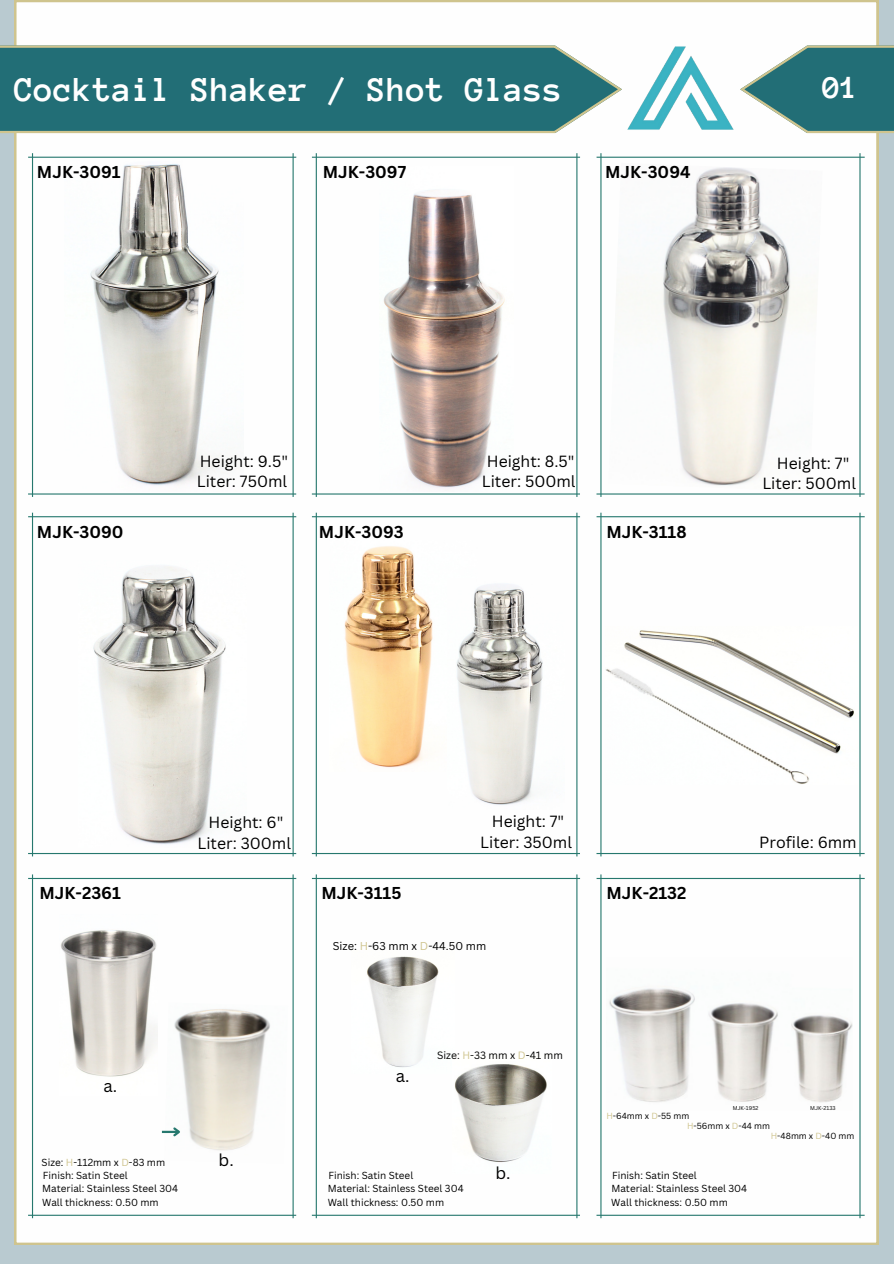
<style>
.page{position:relative;width:894px;height:1264px;background:#fff}
.page>*{position:absolute;margin:0;border:0;box-sizing:border-box;transform-origin:0 0}
.t1{font:700 35.85px "Anonymous Pro";color:#fff}
.t2{font:700 33px "Anonymous Pro";color:#fff}
.t3{font:700 16.8px "Canva Sans";color:#000}
.t4{font:16.8px "Canva Sans";color:#000}
.t5{font:15.75px "Canva Sans";color:#000}
.t6{font:11.1px "Canva Sans";color:#000}
.t7{font:10.35px "Canva Sans";color:#000}
.t8{font:9.9px "Canva Sans";color:#000}
.t9{font:8.7px "Canva Sans";color:#000}
.t10{font:5.4px "Canva Sans";color:#000}
.s1{color:#cfc48e}
</style>
<div class="page">
<div style="left:0;top:0;width:893px;height:1263px;background:#b9cad0"></div>
<div style="left:14px;top:0;width:864px;height:1244px;background:#fefefe"></div>
<svg style="left:0;top:45px;width:621px;height:88px"></svg>
<svg style="left:740px;top:45px;width:153px;height:88px"></svg>
<img style="left:626px;top:45px;width:109px;height:87px">
<hr style="left:28px;top:157px;width:268px;height:1px;background:#26786e">
<hr style="left:28px;top:516px;width:268px;height:1px;background:#26786e">
<hr style="left:28px;top:877px;width:268px;height:2px;background:#26786e">
<hr style="left:312px;top:157px;width:268px;height:1px;background:#26786e">
<hr style="left:312px;top:516px;width:268px;height:1px;background:#26786e">
<hr style="left:312px;top:877px;width:268px;height:2px;background:#26786e">
<hr style="left:596px;top:157px;width:268px;height:1px;background:#26786e">
<hr style="left:596px;top:516px;width:268px;height:1px;background:#26786e">
<hr style="left:596px;top:877px;width:268px;height:2px;background:#26786e">
<hr style="left:28px;top:493px;width:268px;height:1px;background:#26786e">
<hr style="left:28px;top:853px;width:268px;height:1px;background:#26786e">
<hr style="left:28px;top:1214px;width:268px;height:1px;background:#26786e">
<hr style="left:312px;top:493px;width:268px;height:1px;background:#26786e">
<hr style="left:312px;top:853px;width:268px;height:1px;background:#26786e">
<hr style="left:312px;top:1214px;width:268px;height:1px;background:#26786e">
<hr style="left:596px;top:493px;width:268px;height:1px;background:#26786e">
<hr style="left:596px;top:853px;width:268px;height:1px;background:#26786e">
<hr style="left:596px;top:1214px;width:268px;height:1px;background:#26786e">
<hr style="left:292px;top:153px;width:1px;height:344px;background:#26786e">
<hr style="left:292px;top:512px;width:1px;height:344px;background:#26786e">
<hr style="left:292px;top:874px;width:1px;height:344px;background:#26786e">
<hr style="left:576px;top:153px;width:1px;height:344px;background:#26786e">
<hr style="left:576px;top:512px;width:1px;height:344px;background:#26786e">
<hr style="left:576px;top:874px;width:1px;height:344px;background:#26786e">
<hr style="left:32px;top:153px;width:1px;height:344px;background:#26786e">
<hr style="left:32px;top:512px;width:1px;height:344px;background:#26786e">
<hr style="left:32px;top:874px;width:1px;height:344px;background:#26786e">
<hr style="left:315px;top:153px;width:2px;height:344px;background:#26786e">
<hr style="left:315px;top:512px;width:2px;height:344px;background:#26786e">
<hr style="left:315px;top:874px;width:2px;height:344px;background:#26786e">
<hr style="left:600px;top:153px;width:1px;height:344px;background:#26786e">
<hr style="left:600px;top:512px;width:1px;height:344px;background:#26786e">
<hr style="left:600px;top:874px;width:1px;height:344px;background:#26786e">
<hr style="left:859px;top:153px;width:1px;height:344px;background:#26786e">
<hr style="left:859px;top:512px;width:1px;height:344px;background:#26786e">
<hr style="left:859px;top:874px;width:1px;height:344px;background:#26786e">
<img style="left:64px;top:160px;width:179px;height:331px">
<img style="left:608px;top:163px;width:214px;height:328px">
<img style="left:379px;top:167px;width:134px;height:324px">
<img style="left:79px;top:560px;width:167px;height:287px">
<img style="left:329px;top:541px;width:148px;height:230px">
<img style="left:447px;top:578px;width:117px;height:231px">
<img style="left:60px;top:914px;width:97px;height:181px">
<img style="left:164px;top:1002px;width:124px;height:161px">
<svg style="left:162px;top:1125px;width:21px;height:13px"></svg>
<img style="left:351px;top:950px;width:103px;height:123px">
<img style="left:452px;top:1054px;width:99px;height:119px">
<img style="left:606px;top:957px;width:246px;height:153px">
<img style="left:605px;top:627px;width:252px;height:157px">
<h4 class="t1" style="left:14px;top:71px;width:550px">Cocktail Shaker / Shot Glass</h4>
<h3 class="t2" style="left:822px;top:71px;width:37px">01</h3>
<h4 class="t3" style="left:37px;top:160px;width:85px">MJK-3091</h4>
<p class="t3" style="left:322px;top:160px;width:85px">MJK-3097</p>
<p class="t3" style="left:605px;top:160px;width:87px">MJK-3094</p>
<h4 class="t3" style="left:37px;top:520px;width:88px">MJK-3090</h4>
<p class="t5" style="left:200px;top:450px;width:90px">Height: 9.5"</p>
<h4 class="t5" style="left:486px;top:450px;width:89px">Height: 8.5"</h4>
<h3 class="t5" style="left:197px;top:470px;width:92px">Liter: 750ml</h3>
<p class="t5" style="left:481px;top:470px;width:95px">Liter: 500ml</p>
<h4 class="t5" style="left:762px;top:472px;width:95px">Liter: 500ml</h4>
<p class="t5" style="left:776px;top:452px;width:74px">Height: 7"</p>
<p class="t3" style="left:319px;top:520px;width:86px">MJK-3093</p>
<h4 class="t3" style="left:606px;top:520px;width:82px">MJK-3118</h4>
<h3 class="t3" style="left:39px;top:880px;width:83px">MJK-2361</h3>
<h6 class="t4" style="left:103px;top:1073px;width:15px">a.</h6>
<h6 class="t5" style="left:208px;top:811px;width:76px">Height: 6"</h6>
<h4 class="t5" style="left:197px;top:832px;width:95px">Liter: 300ml</h4>
<h6 class="t5" style="left:491px;top:809px;width:74px">Height: 7"</h6>
<h4 class="t3" style="left:321px;top:880px;width:82px">MJK-3115</h4>
<h6 class="t5" style="left:480px;top:831px;width:93px">Liter: 350ml</h6>
<p class="t6" style="left:333px;top:938px;width:155px">Size: <span class="s1">H</span>-63 mm x <span class="s1">D</span>-44.50 mm</p>
<h3 class="t3" style="left:606px;top:880px;width:81px">MJK-2132</h3>
<h6 class="t5" style="left:759px;top:831px;width:99px">Profile: 6mm</h6>
<p class="t4" style="left:395px;top:1063px;width:15px">a.</p>
<p class="t7" style="left:437px;top:1047px;width:127px">Size: <span class="s1">H</span>-33 mm x <span class="s1">D</span>-41 mm</p>
<h1 class="t10" style="left:732px;top:1103px;width:27px">MJK-1952</h1>
<h6 class="t10" style="left:810px;top:1103px;width:27px">MJK-2133</h6>
<p class="t9" style="left:606px;top:1109px;width:84px"><span class="s1">H</span>-64mm x <span class="s1">D</span>-55 mm</p>
<h6 class="t9" style="left:686px;top:1119px;width:84px"><span class="s1">H</span>-56mm x <span class="s1">D</span>-44 mm</h6>
<h6 class="t9" style="left:770px;top:1129px;width:85px"><span class="s1">H</span>-48mm x <span class="s1">D</span>-40 mm</h6>
<h3 class="t4" style="left:218px;top:1148px;width:17px">b.</h3>
<p class="t8" style="left:42px;top:1155px;width:125px">Size: <span class="s1">H</span>-112mm x <span class="s1">D</span>-83 mm</p>
<p class="t4" style="left:495px;top:1161px;width:17px">b.</p>
<h3 class="t8" style="left:43px;top:1168px;width:86px">Finish: Satin Steel</h3>
<h5 class="t8" style="left:328px;top:1168px;width:86px">Finish: Satin Steel</h5>
<p class="t8" style="left:612px;top:1168px;width:86px">Finish: Satin Steel</p>
<h5 class="t8" style="left:42px;top:1195px;width:118px">Wall thickness: 0.50 mm</h5>
<p class="t8" style="left:327px;top:1195px;width:118px">Wall thickness: 0.50 mm</p>
<h4 class="t8" style="left:611px;top:1195px;width:118px">Wall thickness: 0.50 mm</h4>
<h4 class="t8" style="left:42px;top:1181px;width:137px">Material: Stainless Steel 304</h4>
<h6 class="t8" style="left:328px;top:1181px;width:137px">Material: Stainless Steel 304</h6>
<h6 class="t8" style="left:611px;top:1181px;width:137px">Material: Stainless Steel 304</h6>
</div>
